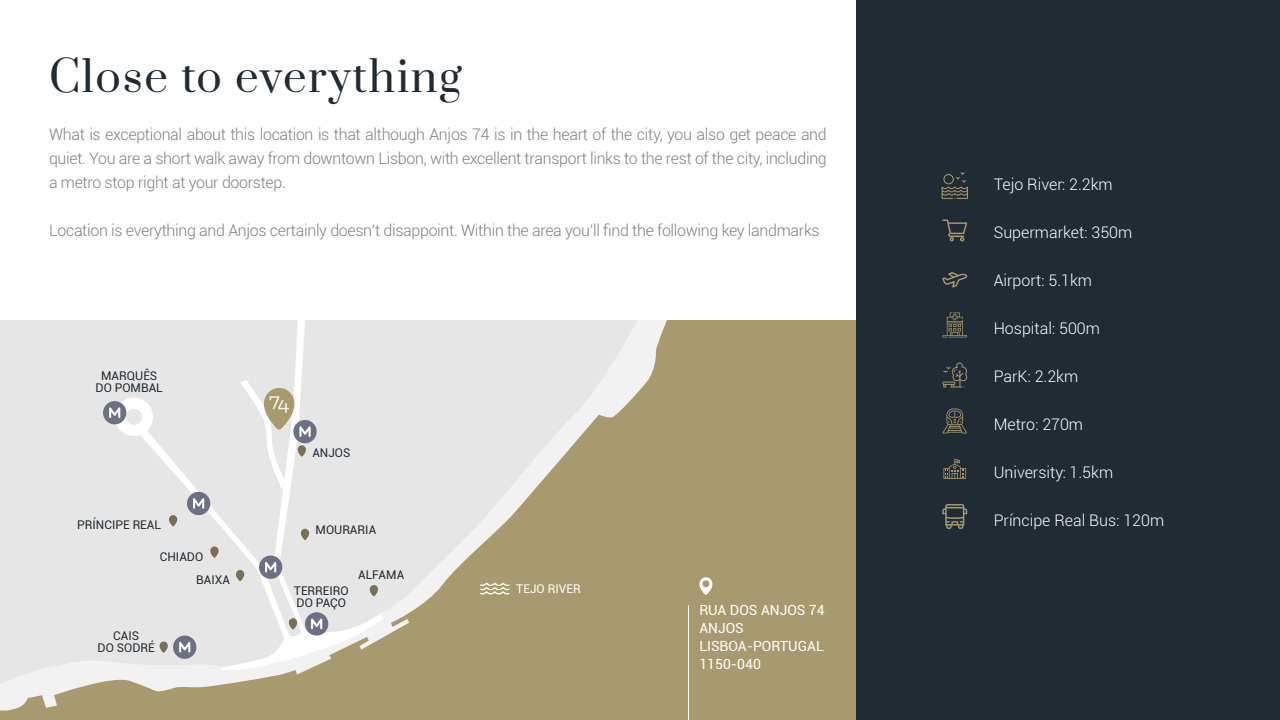
<style>
.page{position:relative;width:1280px;height:720px;background:#fff}
.page>*{position:absolute;margin:0;border:0;box-sizing:border-box;transform-origin:0 0}
.t1{font:42px "Prata";letter-spacing:.04em;color:#212b33}
.TEXTO_CORPO{font:300 16px/24px "Roboto";letter-spacing:-.02em;color:#808080;text-align:justify}
.TEXTO_CORPO-2{font:300 16px "Roboto";color:#fff}
.t2{font:14px/18px "Roboto";color:#fff}
.t3{font:12px/12px "Roboto";color:#222c33;text-align:center}
.t4{font:12px "Roboto";color:#fff}
</style>
<div class="page">
<div style="left:857px;top:0;width:423px;height:720px;background:#212b33"></div>
<svg style="left:942px;top:172px;width:26px;height:27px"></svg>
<svg style="left:942px;top:219px;width:25px;height:22px"></svg>
<svg style="left:942px;top:312px;width:25px;height:25px"></svg>
<svg style="left:942px;top:272px;width:26px;height:15px"></svg>
<svg style="left:942px;top:363px;width:25px;height:25px"></svg>
<svg style="left:943px;top:409px;width:24px;height:24px"></svg>
<svg style="left:942px;top:504px;width:25px;height:25px"></svg>
<svg style="left:943px;top:459px;width:23px;height:20px"></svg>
<div style="left:0;top:320px;width:856px;height:400px;background:#a8996e"></div>
<svg style="left:0;top:320px;width:667px;height:391px"></svg>
<svg style="left:0;top:320px;width:643px;height:379px;fill:#e6e6e6"></svg>
<svg style="left:139px;top:320px;width:244px;height:351px;background:#e6e6e5"></svg>
<div style="left:115px;top:398px;width:38px;height:38px;background:#fff;border-radius:50%"></div>
<div style="left:126px;top:409px;width:16px;height:16px;background:#e6e6e6;border-radius:50%"></div>
<div style="left:187px;top:492px;width:23px;height:23px;background:#6b7085;border-radius:50%"></div>
<div style="left:103px;top:401px;width:23px;height:23px;background:#6b7085;border-radius:50%"></div>
<div style="left:293px;top:420px;width:24px;height:23px;background:#6b7085;border-radius:50%"></div>
<div style="left:259px;top:556px;width:23px;height:23px;background:#6b7085;border-radius:50%"></div>
<div style="left:305px;top:612px;width:23px;height:24px;background:#6b7085;border-radius:50%"></div>
<div style="left:173px;top:636px;width:23px;height:23px;background:#6b7085;border-radius:50%"></div>
<svg style="left:370px;top:585px;width:8px;height:11px"></svg>
<svg style="left:289px;top:618px;width:8px;height:12px"></svg>
<svg style="left:236px;top:570px;width:8px;height:11px"></svg>
<svg style="left:160px;top:642px;width:8px;height:11px"></svg>
<svg style="left:210px;top:546px;width:9px;height:12px"></svg>
<svg style="left:169px;top:515px;width:8px;height:11px"></svg>
<svg style="left:301px;top:529px;width:8px;height:11px"></svg>
<svg style="left:311px;top:619px;width:11px;height:10px"></svg>
<svg style="left:179px;top:642px;width:11px;height:10px"></svg>
<svg style="left:265px;top:562px;width:11px;height:10px"></svg>
<svg style="left:193px;top:498px;width:11px;height:11px"></svg>
<svg style="left:109px;top:407px;width:11px;height:11px"></svg>
<svg style="left:240px;top:380px;width:71px;height:110px;background:#deddd9"></svg>
<svg style="left:480px;top:583px;width:30px;height:12px"></svg>
<svg style="left:699px;top:577px;width:13px;height:18px"></svg>
<hr style="left:688px;top:605px;width:1px;height:115px;background:#fff">
<p class="t1" style="left:49px;top:41px;width:414px">Close to everything</p>
<p class="TEXTO_CORPO" style="left:49px;top:122px;width:779px">What is exceptional about this location is that although Anjos 74 is in the heart of the city, you also get peace and quiet. You are a short walk away from downtown Lisbon, with excellent transport links to the rest of the city, including a metro stop right at your doorstep.</p>
<p class="TEXTO_CORPO" style="left:49px;top:218px;width:772px">Location is everything and Anjos certainly doesn’t disappoint. Within the area you’ll find the following key landmarks</p>
<p class="t3" style="left:96px;top:369px;width:69px">MARQUÊS<br>DO POMBAL</p>
<p class="t3" style="left:312px;top:446px;width:40px">ANJOS</p>
<p class="TEXTO_CORPO-2" style="left:994px;top:173px;width:120px">Tejo River: 2.2km</p>
<p class="TEXTO_CORPO-2" style="left:994px;top:221px;width:140px">Supermarket: 350m</p>
<p class="TEXTO_CORPO-2" style="left:994px;top:269px;width:100px">Airport: 5.1km</p>
<p class="TEXTO_CORPO-2" style="left:994px;top:317px;width:108px">Hospital: 500m</p>
<p class="TEXTO_CORPO-2" style="left:994px;top:365px;width:86px">ParK: 2.2km</p>
<p class="TEXTO_CORPO-2" style="left:994px;top:413px;width:91px">Metro: 270m</p>
<p class="TEXTO_CORPO-2" style="left:994px;top:461px;width:121px">University: 1.5km</p>
<p class="t3" style="left:77px;top:518px;width:85px">PRÍNCIPE REAL</p>
<p class="TEXTO_CORPO-2" style="left:994px;top:509px;width:172px">Príncipe Real Bus: 120m</p>
<p class="t3" style="left:316px;top:524px;width:62px">MOURARIA</p>
<p class="t3" style="left:358px;top:568px;width:48px">ALFAMA</p>
<p class="t3" style="left:196px;top:544px;width:35px;line-height:23.6px;text-align:left;text-indent:-36px">CHIADO<br>BAIXA</p>
<p class="t4" style="left:516px;top:580px;width:66px">TEJO RIVER</p>
<p class="t3" style="left:294px;top:584px;width:56px;text-align:left">TERREIRO<br>DO PAÇO</p>
<p class="t2" style="left:699px;top:601px;width:127px">RUA DOS ANJOS 74<br>ANJOS<br>LISBOA-PORTUGAL<br>1150-040</p>
<p class="t3" style="left:98px;top:629px;width:59px">CAIS<br>DO SODRÉ</p>
</div>
